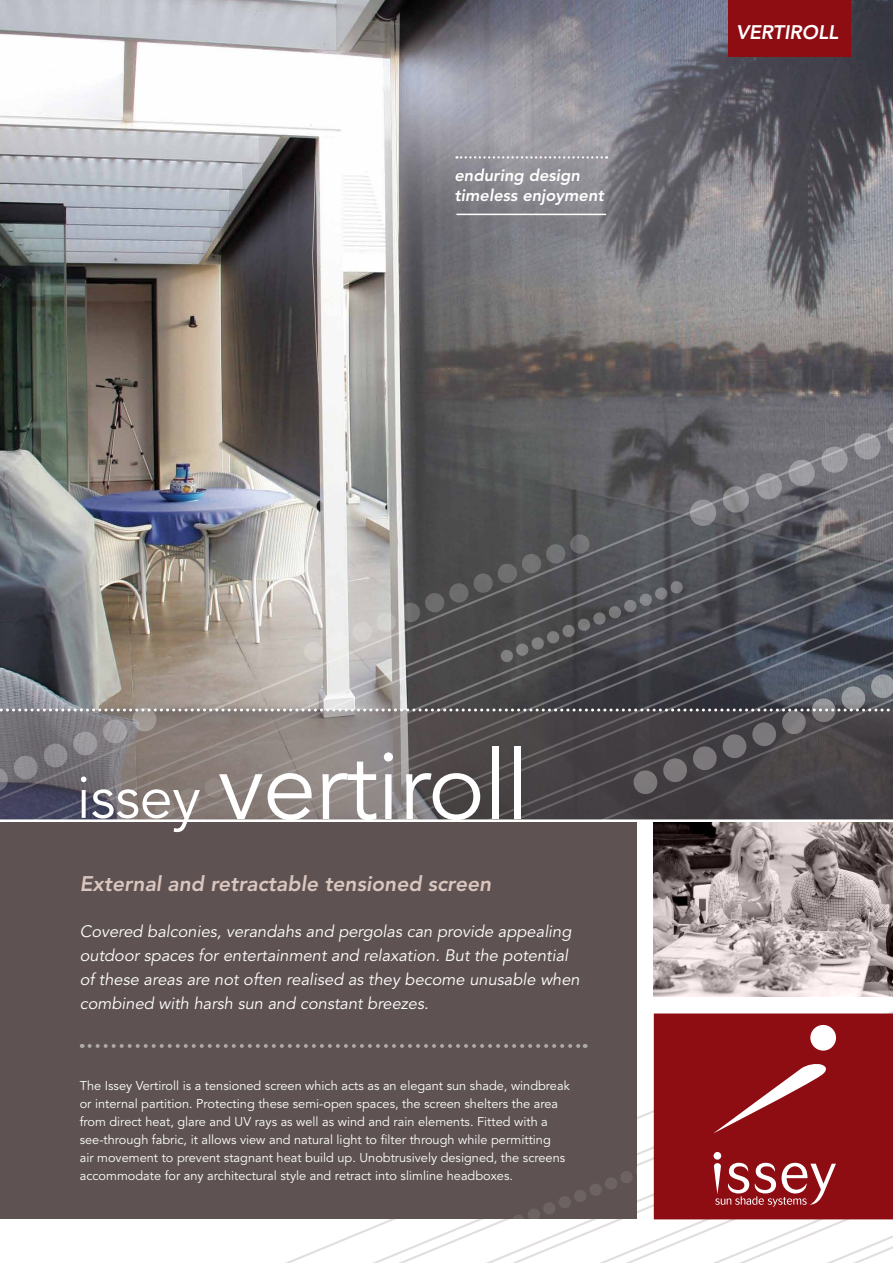
<style>
.page{position:relative;width:893px;height:1263px;background:#fff}
.page>*{position:absolute;margin:0;border:0;box-sizing:border-box;transform-origin:0 0}
.t1{font:95.7px "Avenir LT Std";letter-spacing:-.01em;color:#fff}
.t2{font:italic 800 21px "Avenir LT Std";color:#dbc6bf}
.t3{font:italic 800 19.5px "Avenir LT Std";color:#fff}
.t4{font:italic 16.5px/24px "Avenir LT";color:#fff}
.t5{font:italic 800 16.5px/19.8px "Avenir LT Std";color:#fff}
.t6{font:12.75px/18px "Avenir LT Std";color:#fff}
.s1{font-size:59.4px}
</style>
<div class="page">
<img style="left:0;top:0;width:893px;height:326px">
<svg style="left:285px;top:1204px;width:608px;height:59px"></svg>
<svg style="left:0;top:326px;width:893px;height:38px"></svg>
<img style="left:0;top:364px;width:893px;height:545px">
<div style="left:0;top:822px;width:637px;height:397px;background:#5e5352"></div>
<svg style="left:90px;top:1044px;width:496px;height:4px"></svg>
<svg style="left:465px;top:1164px;width:184px;height:82px"></svg>
<div style="left:728px;top:0;width:123px;height:57px;background:#8d0d13"></div>
<hr style="left:456px;top:214px;width:150px;height:1px;background:#fff">
<svg style="left:456px;top:156px;width:151px;height:3px"></svg>
<svg style="left:0;top:673px;width:893px;height:216px"></svg>
<svg style="left:303px;top:418px;width:590px;height:245px"></svg>
<img style="left:654px;top:822px;width:239px;height:174px">
<div style="left:654px;top:1013px;width:239px;height:206px;background:#8d0d13"></div>
<svg style="left:714px;top:1163px;width:7px;height:31px"></svg>
<svg style="left:713px;top:1063px;width:115px;height:70px"></svg>
<svg style="left:715px;top:1163px;width:121px;height:44px"></svg>
<div style="left:714px;top:1152px;width:7px;height:8px;background:#fff;border-radius:50%"></div>
<div style="left:810px;top:1025px;width:26px;height:25px;background:#fff;border-radius:50%"></div>
<p class="t5" style="left:454px;top:166px;width:151px">enduring design timeless enjoyment</p>
<h3 class="t3" style="left:736px;top:21px;width:104px">VERTIROLL</h3>
<h1 class="t1" style="left:77px;top:731px;width:454px"><span class="s1">issey</span> vertiroll</h1>
<h2 class="t2" style="left:80px;top:872px;width:413px">External and retractable tensioned screen</h2>
<p class="t4" style="left:80px;top:919px;width:501px">Covered balconies, verandahs and pergolas can provide appealing outdoor spaces for entertainment and relaxation. But the potential of these areas are not often realised as they become unusable when combined with harsh sun and constant breezes.</p>
<p class="t6" style="left:80px;top:1077px;width:492px">The Issey Vertiroll is a tensioned screen which acts as an elegant sun shade, windbreak or internal partition. Protecting these semi-open spaces, the screen shelters the area from direct heat, glare and UV rays as well as wind and rain elements. Fitted with a see-through fabric, it allows view and natural light to filter through while permitting<br>air movement to prevent stagnant heat build up. Unobtrusively designed, the screens accommodate for any architectural style and retract into slimline headboxes.</p>
</div>
